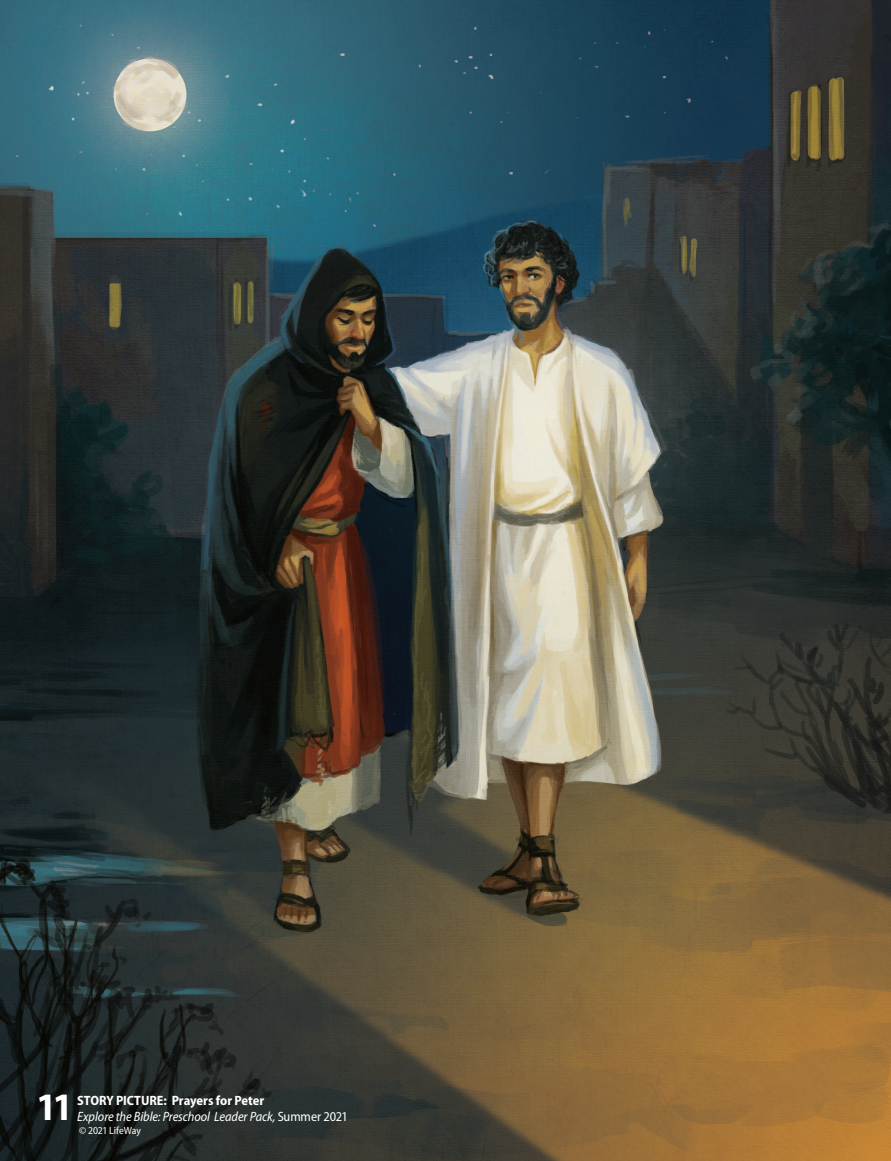
<style>
.page{position:relative;width:891px;height:1161px;background:#fff}
.page>*{position:absolute;margin:0;border:0;box-sizing:border-box;transform-origin:0 0}
.t1{font:700 semi-condensed 39px "Myriad Pro";color:#fff}
.t2{font:italic semi-condensed 13.5px/16.2px "Myriad Pro";letter-spacing:-.005em;color:#fff}
.t3{font:semi-condensed 10.5px "Myriad Pro";letter-spacing:-.01em;color:#fff}
.s1{font-weight:700;font-style:normal}
.s2{font-style:normal}
</style>
<div class="page">
<img style="left:0;top:0;width:891px;height:1161px">
<h1 class="t1" style="left:37px;top:1085px;width:38px">11</h1>
<p class="t2" style="left:77px;top:1093px;width:272px"><span class="s1">STORY PICTURE: Prayers for Peter<br></span>Explore the Bible: Preschool Leader Pack, <span class="s2">Summer 2021</span></p>
<p class="t3" style="left:79px;top:1125px;width:63px">© 2021 LifeWay</p>
</div>
